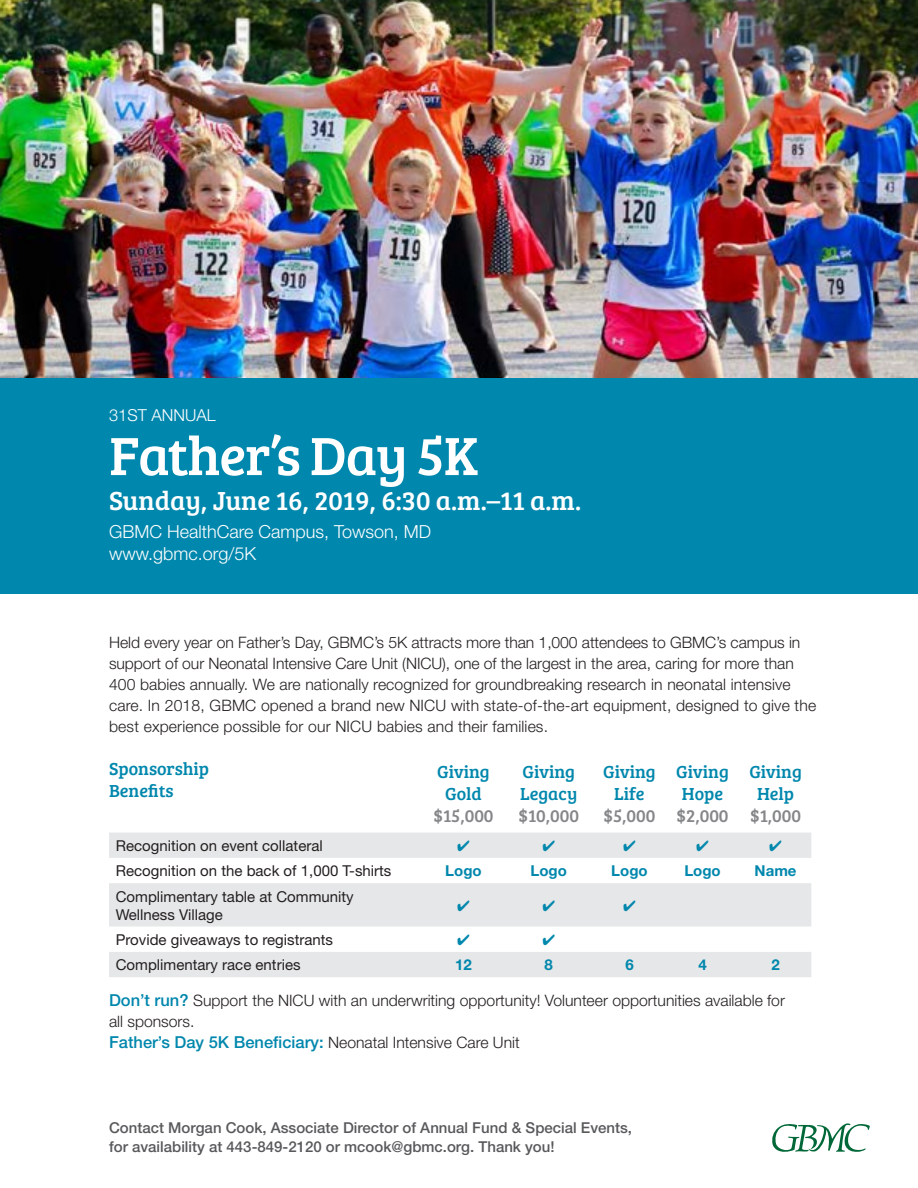
<style>
.page{position:relative;width:918px;height:1188px;background:#fff}
.page>*{position:absolute;margin:0;border:0;box-sizing:border-box;transform-origin:0 0}
.t1{font:55.5px "Bree Serif";letter-spacing:-.02em;color:#fff}
.t2{font:27px "Bree Serif";color:#fff}
.sub1{font:18px/21.6px "Bree Serif";color:#0087ad;text-align:center}
.t3{font:300 18px/21.6px "Helvetica Neue";color:#fff}
.t4{font:18px "Bree Serif";color:#848688}
.Body{font:500 16.5px "Helvetica Neue";color:#0087ad}
.t5{font:300 16.5px "Helvetica Neue";color:#fff}
.Body-2{font:300 15.75px/21px "Helvetica Neue";color:#231f20}
.t6{font:15px/18px "Helvetica Neue";color:#231f20}
.t7{font:500 15px/19.2px "Helvetica Neue";color:#58595b}
.t8{font:700 15px "Helvetica Neue";color:#0087ad}
.s1{font-weight:500;font-size:16.5px;color:#0087ad}
.s2{font-weight:300;font-size:15.75px;color:#231f20}
</style>
<div class="page">
<img style="left:0;top:0;width:918px;height:378px">
<div style="left:0;top:378px;width:918px;height:216px;background:#0087ad"></div>
<svg style="left:772px;top:1123px;width:98px;height:29px"></svg>
<svg style="left:109px;top:833px;width:702px;height:144px;fill:#e6e7e8"></svg>
<svg style="left:458px;top:840px;width:11px;height:11px"></svg>
<svg style="left:543px;top:840px;width:12px;height:11px"></svg>
<svg style="left:624px;top:840px;width:11px;height:11px"></svg>
<svg style="left:697px;top:840px;width:11px;height:11px"></svg>
<svg style="left:770px;top:840px;width:11px;height:11px"></svg>
<svg style="left:458px;top:900px;width:11px;height:11px"></svg>
<svg style="left:543px;top:900px;width:12px;height:11px"></svg>
<svg style="left:624px;top:900px;width:11px;height:11px"></svg>
<svg style="left:458px;top:934px;width:11px;height:11px"></svg>
<svg style="left:543px;top:934px;width:12px;height:11px"></svg>
<p class="t5" style="left:109px;top:405px;width:108px">31ST ANNUAL</p>
<h1 class="t1" style="left:109px;top:415px;width:371px">Father’s Day 5K</h1>
<h2 class="t2" style="left:109px;top:480px;width:474px">Sunday, June 16, 2019, 6:30 a.m.–11 a.m.</h2>
<p class="t3" style="left:109px;top:520px;width:324px">GBMC HealthCare Campus, Towson, MD www.gbmc.org/5K</p>
<p class="Body-2" style="left:109px;top:632px;width:709px">Held every year on Father’s Day, GBMC’s 5K attracts more than 1,000 attendees to GBMC’s campus in support of our Neonatal Intensive Care Unit (NICU), one of the largest in the area, caring for more than 400 babies annually. We are nationally recognized for groundbreaking research in neonatal intensive care. In 2018, GBMC opened a brand new NICU with state-of-the-art equipment, designed to give the best experience possible for our NICU babies and their families.</p>
<p class="sub1" style="left:109px;top:757px;width:102px;text-align:left">Sponsorship<br>Benefits</p>
<p class="sub1" style="left:437px;top:760px;width:54px">Giving<br>Gold</p>
<p class="sub1" style="left:520px;top:760px;width:59px;text-align:left">Giving<br>Legacy</p>
<p class="sub1" style="left:603px;top:760px;width:54px">Giving<br>Life</p>
<p class="sub1" style="left:676px;top:760px;width:54px">Giving<br>Hope</p>
<p class="sub1" style="left:749px;top:760px;width:54px">Giving<br>Help</p>
<p class="t4" style="left:433px;top:803px;width:62px">$15,000</p>
<p class="t4" style="left:518px;top:803px;width:62px">$10,000</p>
<p class="t4" style="left:604px;top:803px;width:53px">$5,000</p>
<p class="t4" style="left:677px;top:803px;width:54px">$2,000</p>
<p class="t4" style="left:750px;top:803px;width:53px">$1,000</p>
<p class="t6" style="left:116px;top:837px;width:208px">Recognition on event collateral</p>
<p class="t6" style="left:116px;top:862px;width:277px">Recognition on the back of 1,000 T-shirts</p>
<p class="t8" style="left:445px;top:862px;width:38px">Logo</p>
<p class="t8" style="left:531px;top:862px;width:38px">Logo</p>
<p class="t8" style="left:611px;top:862px;width:38px">Logo</p>
<p class="t8" style="left:684px;top:862px;width:38px">Logo</p>
<p class="t8" style="left:755px;top:862px;width:43px">Name</p>
<p class="t6" style="left:116px;top:887px;width:239px">Complimentary table at Community<br>Wellness Village</p>
<p class="t6" style="left:116px;top:931px;width:219px">Provide giveaways to registrants</p>
<p class="t6" style="left:116px;top:956px;width:186px">Complimentary race entries</p>
<p class="t8" style="left:455px;top:956px;width:18px">12</p>
<p class="t8" style="left:545px;top:956px;width:10px">8</p>
<p class="t8" style="left:625px;top:956px;width:10px">6</p>
<p class="t8" style="left:698px;top:956px;width:10px">4</p>
<p class="t8" style="left:771px;top:956px;width:10px">2</p>
<p class="Body-2" style="left:109px;top:989px;width:677px"><span class="s1">Don’t run?</span> Support the NICU with an underwriting opportunity! Volunteer opportunities available for all sponsors.</p>
<p class="Body" style="left:109px;top:1032px;width:412px">Father’s Day 5K Beneficiary: <span class="s2">Neonatal Intensive Care Unit</span></p>
<p class="t7" style="left:109px;top:1118px;width:524px">Contact Morgan Cook, Associate Director of Annual Fund &amp; Special Events, for availability at 443-849-2120 or mcook@gbmc.org. Thank you!</p>
</div>
